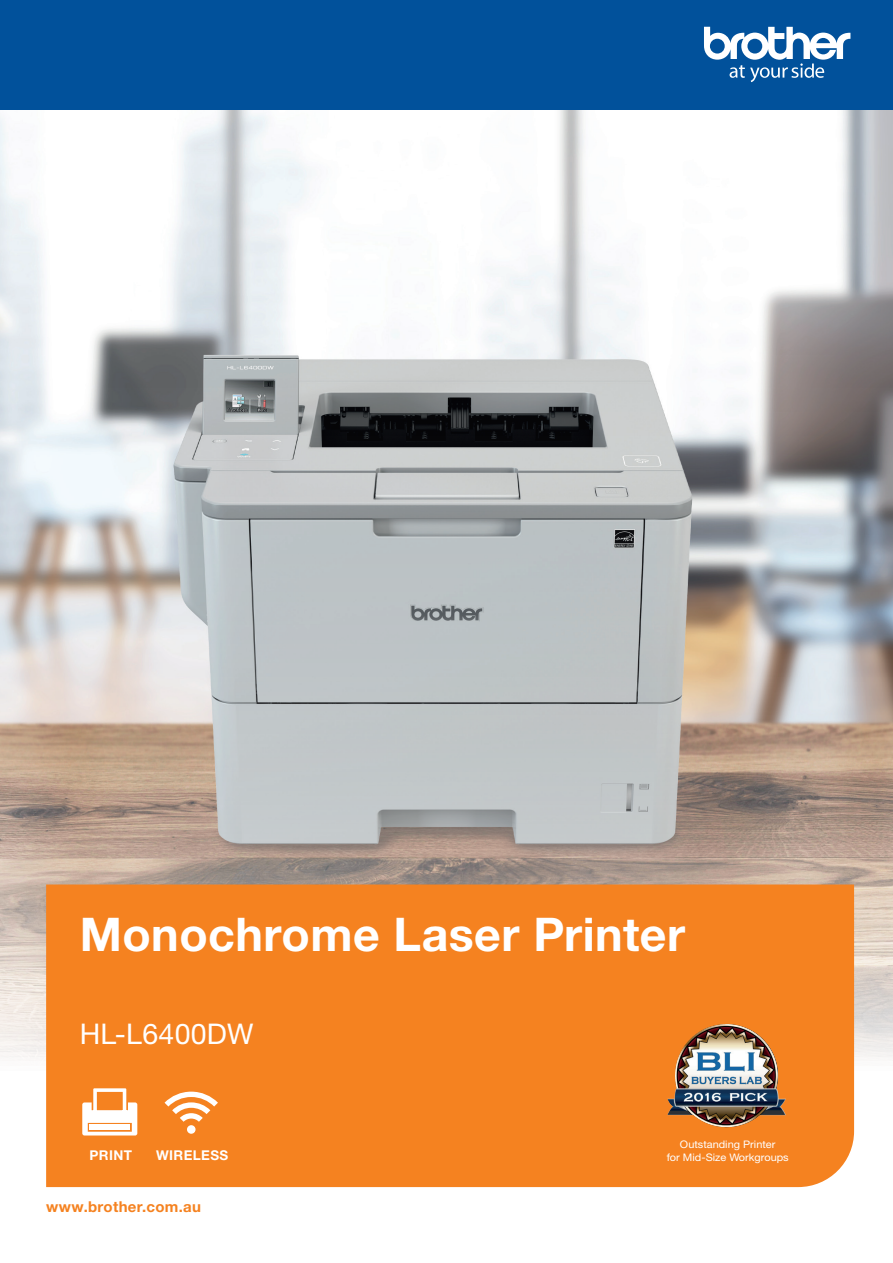
<style>
.page{position:relative;width:893px;height:1263px;background:#fff}
.page>*{position:absolute;margin:0;border:0;box-sizing:border-box;transform-origin:0 0}
.t1{font:700 46.5px "Helvetica Neue LTW1 G";letter-spacing:.01em;color:#fff}
.t2{font:28.5px "Helvetica Neue LTW1 G";letter-spacing:.01em;color:#fff}
.t3{font:700 15px "Helvetica Neue LTW1 G";letter-spacing:.02em;color:#f58220}
.t4{font:500 14.1px "Helvetica Neue LTW1 G";color:#fff}
.t5{font:700 13.5px "Helvetica Neue LTW1 G";letter-spacing:.03em;color:#fff}
.t6{font:10.35px/12.5px "Helvetica Neue LT Std";color:#fff;text-align:center;scale:1.05 1}
</style>
<div class="page">
<img style="left:0;top:110px;width:893px;height:984px">
<div style="left:46px;top:884px;width:808px;height:303px;background:#f58220"></div>
<svg style="left:82px;top:1088px;width:55px;height:47px"></svg>
<div style="left:89px;top:1124px;width:41px;height:6px;background:#fff"></div>
<svg style="left:165px;top:1091px;width:53px;height:43px"></svg>
<div style="left:0;top:0;width:893px;height:110px;background:#01519b"></div>
<svg style="left:704px;top:27px;width:146px;height:55px"></svg>
<img style="left:677px;top:1024px;width:48px;height:36px">
<h1 class="t1" style="left:80px;top:905px;width:607px">Monochrome Laser Printer</h1>
<h2 class="t2" style="left:80px;top:1016px;width:175px">HL-L6400DW</h2>
<h3 class="t5" style="left:89px;top:1146px;width:44px">PRINT</h3>
<p class="t6" style="left:667px;top:1138px;width:118px">Outstanding Printer<br>for Mid-Size Workgroups</p>
<h3 class="t4" style="left:155px;top:1140px;width:72px">WIRELESS</h3>
<h3 class="t3" style="left:46px;top:1197px;width:156px">www.brother.com.au</h3>
</div>
